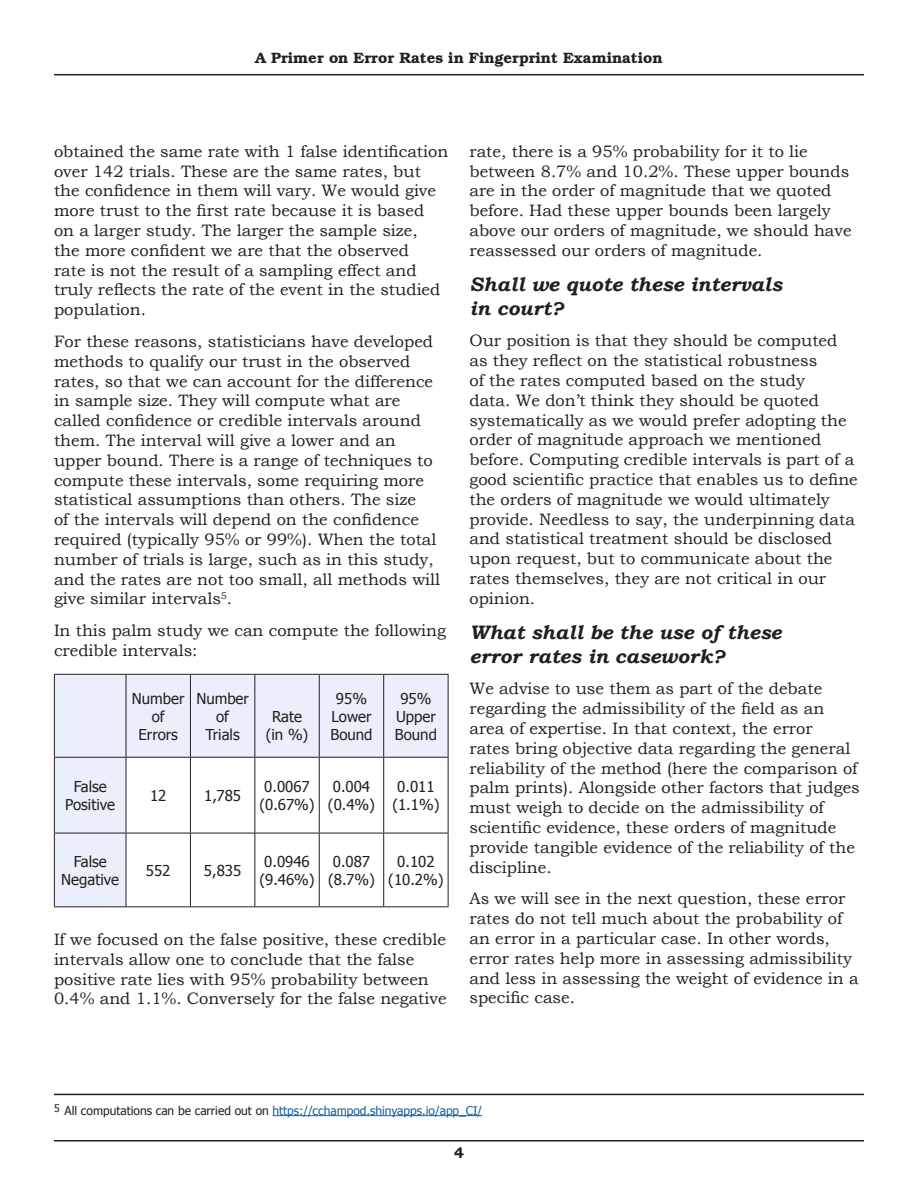
<style>
.page{position:relative;width:918px;height:1188px;background:#fff}
.page>*{position:absolute;margin:0;border:0;box-sizing:border-box;transform-origin:0 0}
.Paragraph_Style_2{font:italic 700 19.5px/23.4px "Bookman Old Style";color:#231f20}
.body{font:16.5px/19.8px "Bookman Old Style";color:#231f20}
.body-2{font:15px/18px "Tahoma";color:#231f20;text-align:center}
.t1{font:600 15px "Bookman Std";color:#231f20}
.t2{font:700 15px "Bookman Old Style";color:#231f20}
.t3{font:12px "Tahoma";color:#175d9e}
.s1{color:#231f20}
</style>
<div class="page">
<hr style="left:54px;top:74px;width:810px;height:1px;background:#231f20">
<hr style="left:54px;top:1140px;width:810px;height:2px;background:#231f20">
<svg style="left:55px;top:675px;width:393px;height:231px"></svg>
<hr style="left:54px;top:674px;width:72px;height:1px;background:#231f20">
<hr style="left:54px;top:675px;width:1px;height:82px;background:#231f20">
<hr style="left:126px;top:674px;width:64px;height:1px;background:#231f20">
<hr style="left:126px;top:675px;width:1px;height:82px;background:#231f20">
<hr style="left:190px;top:674px;width:65px;height:1px;background:#231f20">
<hr style="left:190px;top:675px;width:1px;height:82px;background:#231f20">
<hr style="left:255px;top:674px;width:64px;height:1px;background:#231f20">
<hr style="left:254px;top:675px;width:1px;height:82px;background:#231f20">
<hr style="left:319px;top:674px;width:65px;height:1px;background:#231f20">
<hr style="left:319px;top:675px;width:1px;height:82px;background:#231f20">
<hr style="left:384px;top:674px;width:64px;height:1px;background:#231f20">
<hr style="left:383px;top:675px;width:1px;height:82px;background:#231f20">
<hr style="left:448px;top:675px;width:1px;height:82px;background:#231f20">
<hr style="left:54px;top:757px;width:72px;height:1px;background:#231f20">
<hr style="left:54px;top:758px;width:1px;height:75px;background:#231f20">
<hr style="left:126px;top:757px;width:64px;height:1px;background:#231f20">
<hr style="left:126px;top:758px;width:1px;height:75px;background:#231f20">
<hr style="left:190px;top:757px;width:65px;height:1px;background:#231f20">
<hr style="left:190px;top:758px;width:1px;height:75px;background:#231f20">
<hr style="left:255px;top:757px;width:64px;height:1px;background:#231f20">
<hr style="left:254px;top:758px;width:1px;height:75px;background:#231f20">
<hr style="left:319px;top:757px;width:65px;height:1px;background:#231f20">
<hr style="left:319px;top:758px;width:1px;height:75px;background:#231f20">
<hr style="left:384px;top:757px;width:64px;height:1px;background:#231f20">
<hr style="left:383px;top:758px;width:1px;height:75px;background:#231f20">
<hr style="left:448px;top:758px;width:1px;height:75px;background:#231f20">
<hr style="left:54px;top:833px;width:72px;height:1px;background:#231f20">
<hr style="left:54px;top:833px;width:1px;height:73px;background:#231f20">
<hr style="left:126px;top:833px;width:64px;height:1px;background:#231f20">
<hr style="left:126px;top:833px;width:1px;height:73px;background:#231f20">
<hr style="left:190px;top:833px;width:65px;height:1px;background:#231f20">
<hr style="left:190px;top:833px;width:1px;height:73px;background:#231f20">
<hr style="left:255px;top:833px;width:64px;height:1px;background:#231f20">
<hr style="left:254px;top:833px;width:1px;height:73px;background:#231f20">
<hr style="left:319px;top:833px;width:65px;height:1px;background:#231f20">
<hr style="left:319px;top:833px;width:1px;height:73px;background:#231f20">
<hr style="left:384px;top:833px;width:64px;height:1px;background:#231f20">
<hr style="left:383px;top:833px;width:1px;height:73px;background:#231f20">
<hr style="left:448px;top:833px;width:1px;height:73px;background:#231f20">
<hr style="left:54px;top:906px;width:72px;height:1px;background:#231f20">
<hr style="left:126px;top:906px;width:64px;height:1px;background:#231f20">
<hr style="left:190px;top:906px;width:65px;height:1px;background:#231f20">
<hr style="left:255px;top:906px;width:64px;height:1px;background:#231f20">
<hr style="left:319px;top:906px;width:65px;height:1px;background:#231f20">
<hr style="left:384px;top:906px;width:64px;height:1px;background:#231f20">
<hr style="left:54px;top:1094px;width:810px;height:1px;background:#231f20">
<hr style="left:273px;top:1115px;width:209px;height:1px;background:#175d9e">
<p class="t1" style="left:255px;top:49px;width:409px">A Primer on Error Rates in Fingerprint Examination</p>
<p class="body" style="left:54px;top:141px;width:396px">obtained the same rate with 1 false identification over 142 trials. These are the same rates, but the confidence in them will vary. We would give more trust to the first rate because it is based on a larger study. The larger the sample size,<br>the more confident we are that the observed<br>rate is not the result of a sampling effect and truly reflects the rate of the event in the studied population.</p>
<p class="body" style="left:54px;top:331px;width:388px">For these reasons, statisticians have developed methods to qualify our trust in the observed rates, so that we can account for the difference in sample size. They will compute what are called confidence or credible intervals around them. The interval will give a lower and an upper bound. There is a range of techniques to compute these intervals, some requiring more statistical assumptions than others. The size<br>of the intervals will depend on the confidence required (typically 95% or 99%). When the total number of trials is large, such as in this study, and the rates are not too small, all methods will give similar intervals<sup>5</sup>.</p>
<p class="body" style="left:54px;top:621px;width:394px">In this palm study we can compute the following credible intervals:</p>
<p class="body-2" style="left:132px;top:688px;width:54px">Number of<br>Errors</p>
<p class="body-2" style="left:196px;top:688px;width:54px">Number of<br>Trials</p>
<p class="body-2" style="left:330px;top:688px;width:44px">95%<br>Lower<br>Bound</p>
<p class="body-2" style="left:395px;top:688px;width:44px">95%<br>Upper<br>Bound</p>
<p class="body-2" style="left:266px;top:706px;width:44px">Rate (in %)</p>
<p class="body-2" style="left:65px;top:777px;width:51px">False<br>Positive</p>
<p class="body-2" style="left:150px;top:786px;width:18px">12</p>
<p class="body-2" style="left:204px;top:786px;width:38px">1,785</p>
<p class="body-2" style="left:259px;top:777px;width:57px">0.0067 (0.67%)</p>
<p class="body-2" style="left:328px;top:777px;width:49px">0.004 (0.4%)</p>
<p class="body-2" style="left:392px;top:777px;width:49px">0.011 (1.1%)</p>
<p class="body-2" style="left:61px;top:852px;width:59px">False<br>Negative</p>
<p class="body-2" style="left:146px;top:861px;width:26px">552</p>
<p class="body-2" style="left:204px;top:861px;width:39px">5,835</p>
<p class="body-2" style="left:259px;top:852px;width:57px">0.0946 (9.46%)</p>
<p class="body-2" style="left:328px;top:852px;width:48px">0.087 (8.7%)</p>
<p class="body-2" style="left:388px;top:852px;width:57px">0.102 (10.2%)</p>
<p class="body" style="left:54px;top:930px;width:394px">If we focused on the false positive, these credible intervals allow one to conclude that the false positive rate lies with 95% probability between 0.4% and 1.1%. Conversely for the false negative</p>
<p class="body" style="left:470px;top:141px;width:384px">rate, there is a 95% probability for it to lie between 8.7% and 10.2%. These upper bounds are in the order of magnitude that we quoted before. Had these upper bounds been largely above our orders of magnitude, we should have reassessed our orders of magnitude.</p>
<p class="Paragraph_Style_2" style="left:470px;top:273px;width:314px">Shall we quote these intervals in court?</p>
<p class="body" style="left:470px;top:331px;width:390px">Our position is that they should be computed as they reflect on the statistical robustness<br>of the rates computed based on the study<br>data. We don’t think they should be quoted systematically as we would prefer adopting the order of magnitude approach we mentioned before. Computing credible intervals is part of a good scientific practice that enables us to define the orders of magnitude we would ultimately provide. Needless to say, the underpinning data and statistical treatment should be disclosed upon request, but to communicate about the rates themselves, they are not critical in our opinion.</p>
<p class="Paragraph_Style_2" style="left:470px;top:621px;width:314px">What shall be the use of these error rates in casework?</p>
<p class="body" style="left:470px;top:679px;width:392px">We advise to use them as part of the debate regarding the admissibility of the field as an area of expertise. In that context, the error<br>rates bring objective data regarding the general reliability of the method (here the comparison of palm prints). Alongside other factors that judges must weigh to decide on the admissibility of scientific evidence, these orders of magnitude provide tangible evidence of the reliability of the discipline.</p>
<p class="body" style="left:470px;top:889px;width:391px">As we will see in the next question, these error rates do not tell much about the probability of an error in a particular case. In other words, error rates help more in assessing admissibility and less in assessing the weight of evidence in a specific case.</p>
<p class="t3" style="left:54px;top:1102px;width:430px"><sup>5</sup> <span class="s1">All computations can be carried out on</span> https://cchampod.shinyapps.io/app_CI/</p>
<p class="t2" style="left:454px;top:1142px;width:11px">4</p>
</div>
